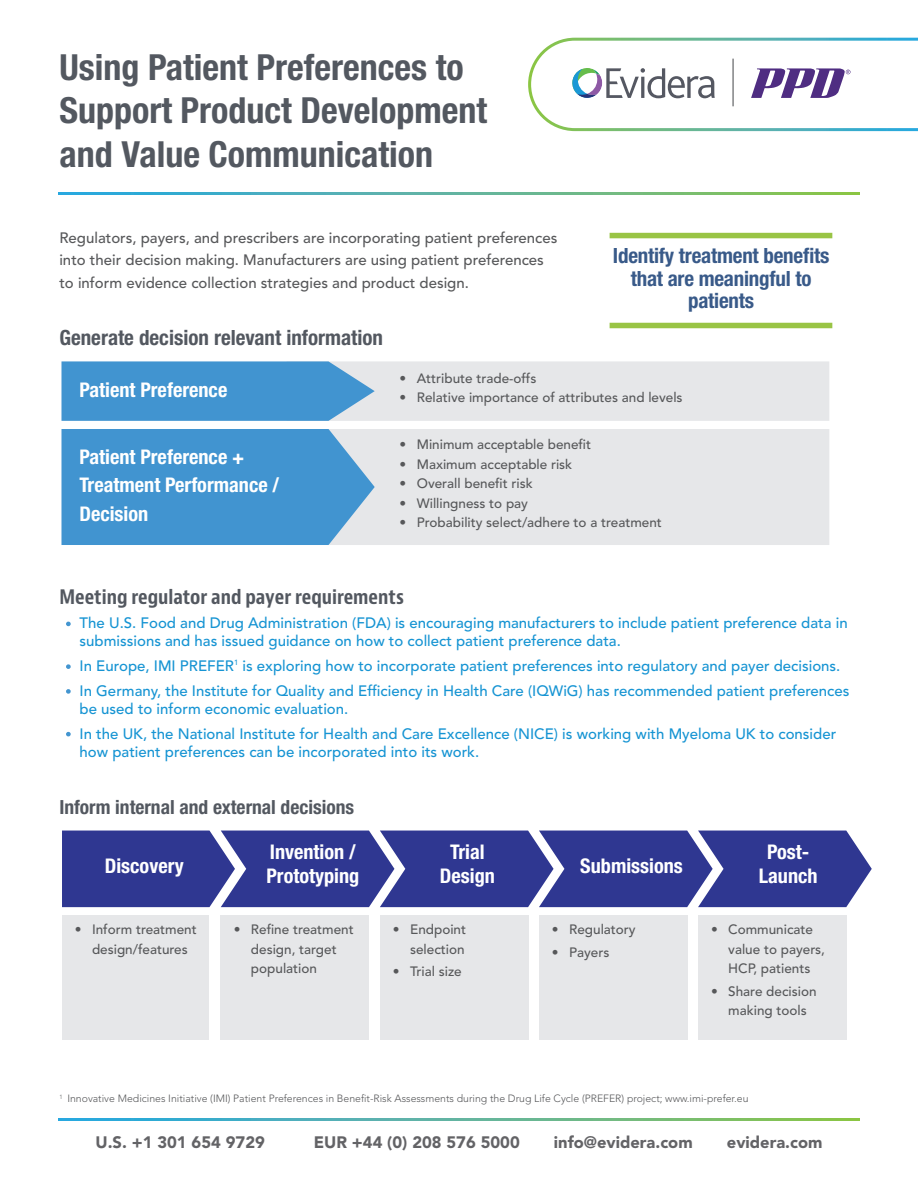
<style>
.page{position:relative;width:918px;height:1188px;background:#fff}
.page>*{position:absolute;margin:0;border:0;box-sizing:border-box;transform-origin:0 0}
.t1{font:700 condensed 36px "Helvetica Neue LT Std";color:#535860}
.t2{font:700 condensed 21px/22.5px "Helvetica Neue LT Std";letter-spacing:-.01em;color:#395a89;text-align:center}
.HeadTx{font:700 condensed 21px "Helvetica Neue LT Std";color:#535860}
.t3{font:700 condensed 20.25px/28.5px "Helvetica Neue LT Std";color:#fff}
.HeadTx-2{font:700 condensed 19.5px "Bernino Sans";color:#535860}
.HeadTx-3{font:700 condensed 19.5px "Helvetica Neue LT Std";color:#535860}
.t4{font:900 16.5px "Avenir LT Std";color:#636366}
.t5{font:500 15px/18px "Avenir LT Std";color:#1694d3}
.t6{font:500 15px/22.5px "Avenir LT Std";color:#57585a}
.t7{font:500 13.5px/19.5px "Avenir LT Std";color:#57585a}
.t8{font:300 10.5px "Avenir LT Std";color:#57585a}
.s1{font-weight:800;color:#4395d0}
</style>
<div class="page">
<svg style="left:58px;top:192px;width:802px;height:2px;background:#5db59b"></svg>
<svg style="left:528px;top:38px;width:390px;height:93px"></svg>
<hr style="left:733px;top:59px;width:1px;height:47px;background:#585a5c">
<svg style="left:58px;top:1118px;width:802px;height:2px;background:#5db59b"></svg>
<div style="left:610px;top:233px;width:222px;height:5px;background:#99c445"></div>
<div style="left:610px;top:323px;width:222px;height:5px;background:#99c445"></div>
<div style="left:375px;top:429px;width:454px;height:116px;background:#e6e7e9"></div>
<svg style="left:61px;top:361px;width:768px;height:60px;background:#a8c8df"></svg>
<svg style="left:61px;top:429px;width:314px;height:116px;background:#4d9ad1"></svg>
<svg style="left:66px;top:622px;width:5px;height:4px"></svg>
<svg style="left:66px;top:664px;width:5px;height:5px"></svg>
<svg style="left:66px;top:689px;width:5px;height:5px"></svg>
<svg style="left:66px;top:732px;width:5px;height:4px"></svg>
<div style="left:62px;top:831px;width:810px;height:76px;background:#2f3791"></div>
<div style="left:63px;top:915px;width:146px;height:124px;background:#e6e7e9"></div>
<div style="left:221px;top:915px;width:148px;height:124px;background:#e6e7e9"></div>
<div style="left:380px;top:915px;width:148px;height:124px;background:#e6e7e9"></div>
<div style="left:539px;top:915px;width:148px;height:124px;background:#e6e7e9"></div>
<div style="left:698px;top:915px;width:148px;height:124px;background:#e6e7e9"></div>
<h1 class="t1" style="left:59px;top:45px;width:406px">Using Patient Preferences to</h1>
<h1 class="t1" style="left:59px;top:89px;width:429px">Support Product Development</h1>
<h1 class="t1" style="left:59px;top:132px;width:375px">and Value Communication</h1>
<p class="t6" style="left:59px;top:227px;width:500px">Regulators, payers, and prescribers are incorporating patient preferences into their decision making. Manufacturers are using patient preferences to inform evidence collection strategies and product design.</p>
<p class="HeadTx" style="left:59px;top:325px;width:325px">Generate decision relevant information</p>
<p class="t2" style="left:613px;top:244px;width:218px">Identify treatment benefits that are meaningful to patients</p>
<p class="t3" style="left:79px;top:375px;width:149px">Patient Preference</p>
<p class="t3" style="left:79px;top:442px;width:166px">Patient Preference +</p>
<p class="t3" style="left:79px;top:471px;width:201px">Treatment Performance /<br>Decision</p>
<p class="t7" style="left:400px;top:369px;width:138px">• Attribute trade-offs</p>
<p class="t7" style="left:400px;top:388px;width:285px">• Relative importance of attributes and levels</p>
<p class="t7" style="left:400px;top:435px;width:193px">• Minimum acceptable benefit</p>
<p class="t7" style="left:400px;top:454px;width:174px">• Maximum acceptable risk</p>
<p class="t7" style="left:400px;top:474px;width:135px">• Overall benefit risk</p>
<p class="t7" style="left:400px;top:493px;width:130px">• Willingness to pay</p>
<p class="t7" style="left:400px;top:513px;width:264px">• Probability select/adhere to a treatment</p>
<p class="HeadTx-2" style="left:59px;top:585px;width:346px">Meeting regulator and payer requirements</p>
<p class="t5" style="left:80px;top:614px;width:770px;text-indent:-14px"><span class="s1">·</span> The U.S. Food and Drug Administration (FDA) is encouraging manufacturers to include patient preference data in submissions and has issued guidance on how to collect patient preference data.</p>
<p class="t5" style="left:66px;top:657px;width:776px"><span class="s1">·</span> In Europe, IMI PREFER<sup>1</sup> is exploring how to incorporate patient preferences into regulatory and payer decisions.</p>
<p class="t5" style="left:80px;top:682px;width:771px;text-indent:-14px"><span class="s1">·</span> In Germany, the Institute for Quality and Efficiency in Health Care (IQWiG) has recommended patient preferences be used to inform economic evaluation.</p>
<p class="t5" style="left:80px;top:725px;width:758px;text-indent:-14px"><span class="s1">·</span> In the UK, the National Institute for Health and Care Excellence (NICE) is working with Myeloma UK to consider how patient preferences can be incorporated into its work.</p>
<p class="HeadTx-3" style="left:59px;top:796px;width:296px">Inform internal and external decisions</p>
<p class="t3" style="left:105px;top:851px;width:81px">Discovery</p>
<p class="t3" style="left:270px;top:837px;width:88px">Invention /</p>
<p class="t3" style="left:266px;top:862px;width:94px">Prototyping</p>
<p class="t3" style="left:450px;top:837px;width:36px">Trial</p>
<p class="t3" style="left:440px;top:862px;width:57px">Design</p>
<p class="t7" style="left:92px;top:920px;width:106px;text-indent:-17px">• Inform treatment design/features</p>
<p class="t7" style="left:251px;top:920px;width:104px;text-indent:-17px">• Refine treatment design, target population</p>
<p class="t7" style="left:393px;top:920px;width:75px;text-align:right">• Endpoint selection</p>
<p class="t7" style="left:393px;top:962px;width:71px">• Trial size</p>
<p class="t3" style="left:580px;top:851px;width:104px">Submissions</p>
<p class="t7" style="left:552px;top:920px;width:85px">• Regulatory</p>
<p class="t7" style="left:552px;top:943px;width:59px">• Payers</p>
<p class="t3" style="left:767px;top:837px;width:44px">Post-</p>
<p class="t3" style="left:759px;top:862px;width:60px">Launch</p>
<p class="t7" style="left:728px;top:920px;width:98px;text-indent:-17px">• Communicate value to payers,<br>HCP, patients</p>
<p class="t7" style="left:711px;top:982px;width:107px;text-align:center">• Share decision making tools</p>
<p class="t8" style="left:59px;top:1092px;width:691px"><sup>1</sup> Innovative Medicines Initiative (IMI) Patient Preferences in Benefit-Risk Assessments during the Drug Life Cycle (PREFER) project; www.imi-prefer.eu</p>
<p class="t4" style="left:95px;top:1132px;width:171px">U.S. +1 301 654 9729</p>
<p class="t4" style="left:314px;top:1132px;width:208px">EUR +44 (0) 208 576 5000</p>
<p class="t4" style="left:554px;top:1132px;width:140px">info@evidera.com</p>
<p class="t4" style="left:727px;top:1132px;width:97px">evidera.com</p>
</div>
